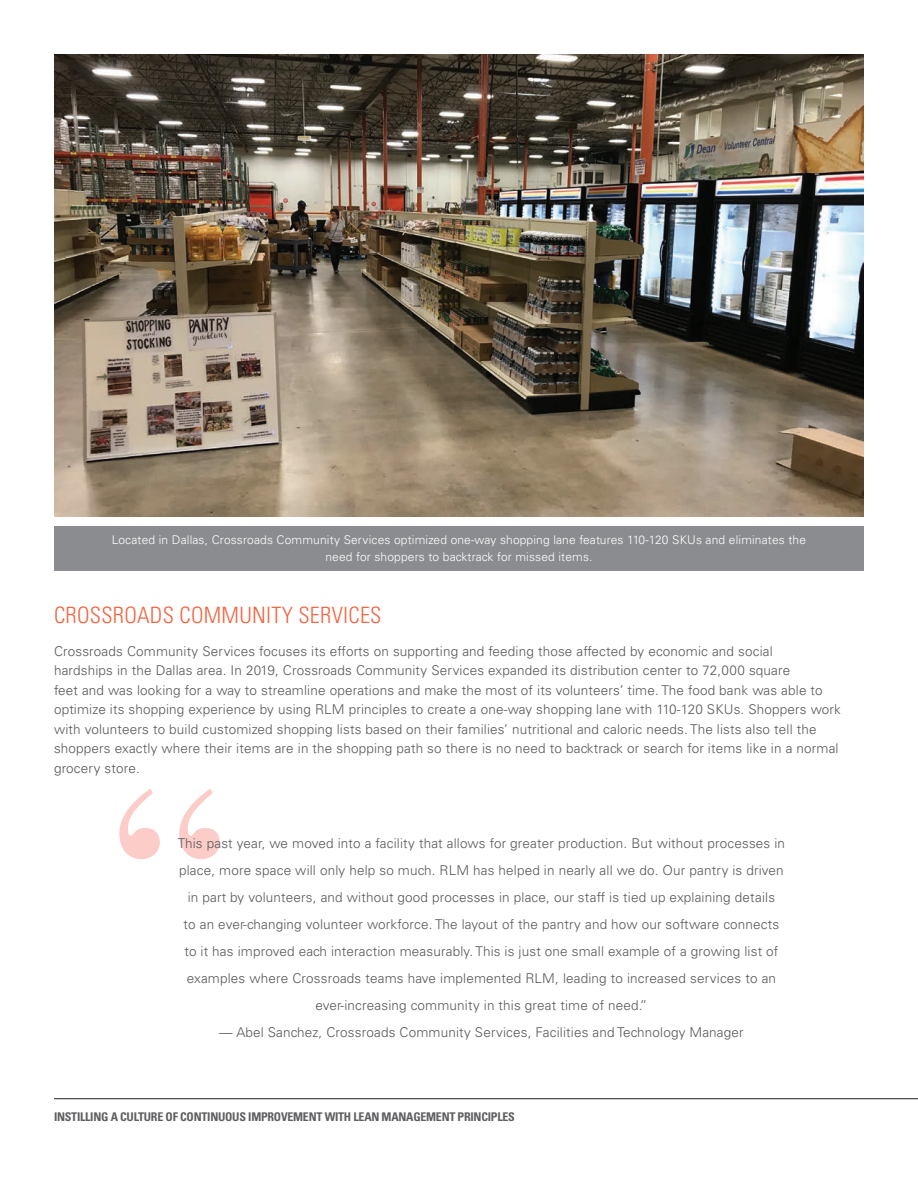
<style>
.page{position:relative;width:918px;height:1188px;background:#fff}
.page>*{position:absolute;margin:0;border:0;box-sizing:border-box;transform-origin:0 0}
.t1{font:269.85px "Bodoni Std";color:#ef3122}
.t2{font:300 condensed 22.5px "Univers LT Std";letter-spacing:.01em;color:#f26540}
.t3{font:300 13.5px/19.5px "Univers LT Std";letter-spacing:.01em;color:#57585a}
.t4{font:300 12px/16.5px "Univers LT Std";letter-spacing:.01em;color:#fff;text-align:center}
.t5{font:700 condensed 12px "Univers LT Std";letter-spacing:-.02em;color:#5f5f62}
</style>
<div class="page">
<img style="left:54px;top:54px;width:810px;height:462px">
<hr style="left:54px;top:1098px;width:864px;height:1px;background:#231f20">
<div style="left:54px;top:526px;width:810px;height:44px;background:#8a8c8f"></div>
<p class="t4" style="left:112px;top:532px;width:696px">Located in Dallas, Crossroads Community Services optimized one-way shopping lane features 110-120 SKUs and eliminates the need for shoppers to backtrack for missed items.</p>
<p class="t2" style="left:54px;top:601px;width:329px">CROSSROADS COMMUNITY SERVICES</p>
<p class="t3" style="left:54px;top:641px;width:788px">Crossroads Community Services focuses its efforts on supporting and feeding those affected by economic and social<br>hardships in the Dallas area. In 2019, Crossroads Community Services expanded its distribution center to 72,000 square<br>feet and was looking for a way to streamline operations and make the most of its volunteers’ time. The food bank was able to optimize its shopping experience by using RLM principles to create a one-way shopping lane with 110-120 SKUs. Shoppers work with volunteers to build customized shopping lists based on their families’ nutritional and caloric needs. The lists also tell the shoppers exactly where their items are in the shopping path so there is no need to backtrack or search for items like in a normal grocery store.</p>
<h1 class="t1" style="left:108px;top:729px;width:121px">“</h1>
<p class="t3" style="left:178px;top:829px;width:609px;line-height:27px;text-align:center">This past year, we moved into a facility that allows for greater production. But without processes in place, more space will only help so much. RLM has helped in nearly all we do. Our pantry is driven in part by volunteers, and without good processes in place, our staff is tied up explaining details<br>to an ever-changing volunteer workforce. The layout of the pantry and how our software connects to it has improved each interaction measurably. This is just one small example of a growing list of examples where Crossroads teams have implemented RLM, leading to increased services to an ever-increasing community in this great time of need.”</p>
<p class="t3" style="left:219px;top:1022px;width:526px">— Abel Sanchez, Crossroads Community Services, Facilities and Technology Manager</p>
<p class="t5" style="left:54px;top:1109px;width:462px">INSTILLING A CULTURE OF CONTINUOUS IMPROVEMENT WITH LEAN MANAGEMENT PRINCIPLES</p>
</div>
